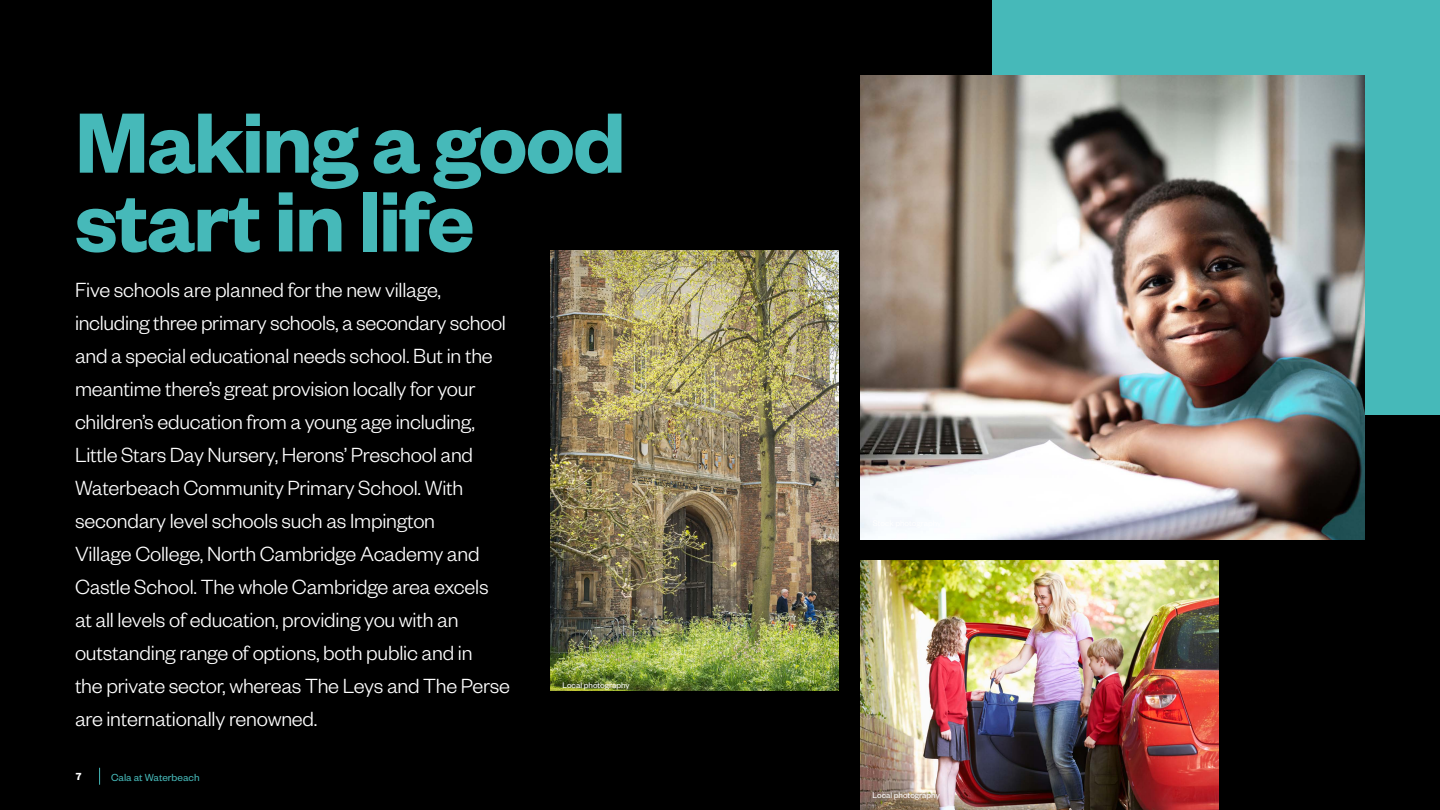
<style>
.page{position:relative;width:1440px;height:810px;background:#000}
.page>*{position:absolute;margin:0;border:0;box-sizing:border-box;transform-origin:0 0}
.t1{font:93.75px/78.8px "Founders Grotesk Sm Bd";letter-spacing:-.02em;color:#46b9b9}
.t2{font:300 22.5px/33px "Founders Grotesk";letter-spacing:-.01em;color:#fff}
.t3{font:11.25px "Founders Grotesk";color:#46b9b9}
.t4{font:11.25px "Founders Grotesk Sm Bd";color:#fff}
.t5{font:9px "Founders Grotesk";color:#fff}
</style>
<div class="page">
<svg style="left:99px;top:768px;width:1px;height:17px"></svg>
<div style="left:992px;top:1px;width:448px;height:414px;background:#46b9b9"></div>
<img style="left:861px;top:75px;width:504px;height:464px">
<img style="left:861px;top:561px;width:358px;height:249px">
<img style="left:550px;top:251px;width:288px;height:439px">
<p class="t1" style="left:75px;top:99px;width:552px">Making a good start in life</p>
<p class="t2" style="left:75px;top:272px;width:437px">Five schools are planned for the new village, including three primary schools, a secondary school and a special educational needs school. But in the meantime there’s great provision locally for your children’s education from a young age including, Little Stars Day Nursery, Herons’ Preschool and Waterbeach Community Primary School. With secondary level schools such as Impington<br>Village College, North Cambridge Academy and Castle School. The whole Cambridge area excels at all levels of education, providing you with an outstanding range of options, both public and in<br>the private sector, whereas The Leys and The Perse are internationally renowned.</p>
<p class="t4" style="left:76px;top:770px;width:7px">7</p>
<p class="t3" style="left:111px;top:770px;width:90px">Cala at Waterbeach</p>
<p class="t5" style="left:562px;top:679px;width:69px">Local photography</p>
<p class="t5" style="left:873px;top:790px;width:69px">Local photography</p>
</div>
